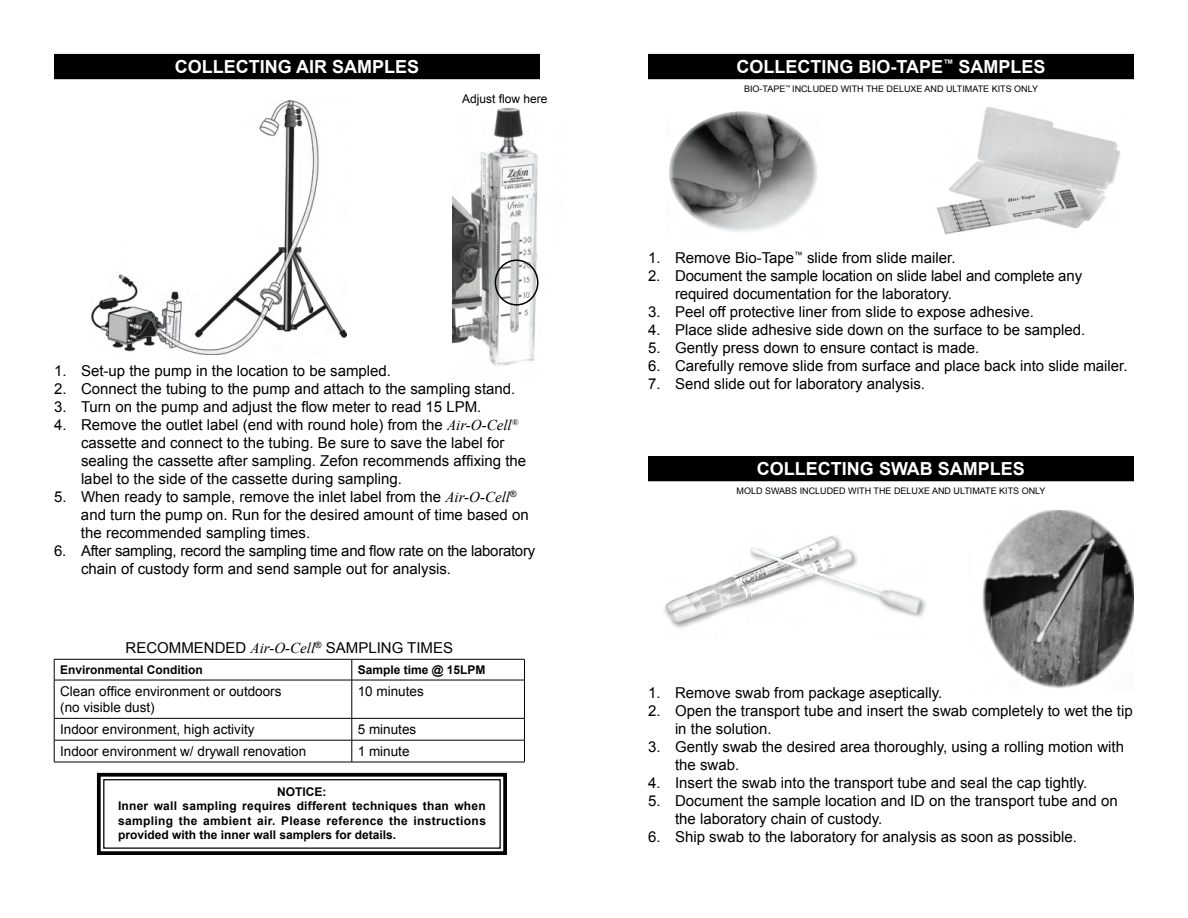
<style>
.page{position:relative;width:1188px;height:918px;background:#fff}
.page>*{position:absolute;margin:0;border:0;box-sizing:border-box;transform-origin:0 0}
.t1{font:700 18px "Arial";color:#fff}
.t2{font:15px/18px "Arial";color:#000}
.t3{font:15px/18px "Arial";letter-spacing:-.02em;color:#000}
.t4{font:13.5px/16.5px "Arial";color:#000}
.t5{font:700 12px/14.4px "Arial";color:#000;text-align:justify}
.t6{font:12px "Arial";color:#000}
.t7{font:9px "Arial";color:#000}
.s1{font-family:"Times New Roman";font-style:italic}
</style>
<div class="page">
<div style="left:649px;top:55px;width:484px;height:23px;background:#000"></div>
<div style="left:648px;top:54px;width:486px;height:25px;border:2px solid #000"></div>
<div style="left:55px;top:55px;width:484px;height:23px;background:#000"></div>
<div style="left:54px;top:54px;width:486px;height:25px;border:2px solid #000"></div>
<div style="left:649px;top:457px;width:484px;height:24px;background:#000"></div>
<div style="left:648px;top:456px;width:486px;height:25px;border:2px solid #000"></div>
<img style="left:452px;top:107px;width:86px;height:259px">
<div style="left:495px;top:260px;width:44px;height:46px;border:2px solid #000;border-radius:50%"></div>
<img style="left:669px;top:111px;width:148px;height:121px">
<img style="left:982px;top:510px;width:152px;height:179px">
<img style="left:664px;top:536px;width:262px;height:92px">
<hr style="left:54px;top:659px;width:298px;height:1px;background:#000">
<svg style="left:54px;top:659px;width:1px;height:21px"></svg>
<hr style="left:352px;top:659px;width:173px;height:1px;background:#000">
<svg style="left:352px;top:659px;width:1px;height:21px"></svg>
<svg style="left:524px;top:659px;width:1px;height:21px"></svg>
<hr style="left:54px;top:680px;width:298px;height:1px;background:#000">
<hr style="left:54px;top:680px;width:1px;height:38px;background:#000">
<hr style="left:352px;top:680px;width:173px;height:1px;background:#000">
<hr style="left:352px;top:680px;width:1px;height:38px;background:#000">
<hr style="left:524px;top:680px;width:1px;height:38px;background:#000">
<hr style="left:54px;top:718px;width:298px;height:1px;background:#000">
<hr style="left:352px;top:718px;width:173px;height:1px;background:#000">
<hr style="left:54px;top:740px;width:298px;height:1px;background:#000">
<svg style="left:54px;top:719px;width:1px;height:43px"></svg>
<hr style="left:352px;top:740px;width:173px;height:1px;background:#000">
<svg style="left:352px;top:719px;width:1px;height:43px"></svg>
<svg style="left:524px;top:719px;width:1px;height:43px"></svg>
<hr style="left:54px;top:762px;width:298px;height:1px;background:#000">
<hr style="left:352px;top:762px;width:173px;height:1px;background:#000">
<svg style="left:96px;top:772px;width:411px;height:83px"></svg>
<div style="left:103px;top:779px;width:398px;height:70px;border:1px solid #000"></div>
<img style="left:92px;top:100px;width:255px;height:254px">
<img style="left:936px;top:107px;width:185px;height:128px">
<p class="t1" style="left:175px;top:55px;width:246px">COLLECTING AIR SAMPLES</p>
<p class="t6" style="left:462px;top:91px;width:87px">Adjust flow here</p>
<p class="t2" style="left:54px;top:362px;width:339px">1. Set-up the pump in the location to be sampled.</p>
<p class="t2" style="left:54px;top:380px;width:463px">2. Connect the tubing to the pump and attach to the sampling stand.</p>
<p class="t2" style="left:54px;top:398px;width:429px">3. Turn on the pump and adjust the flow meter to read 15 LPM.</p>
<p class="t2" style="left:81px;top:416px;width:447px;text-indent:-27px">4. Remove the outlet label (end with round hole) from the <span class="s1">Air-O-Cell</span><sup>® </sup>cassette and connect to the tubing. Be sure to save the label for sealing the cassette after sampling. Zefon recommends affixing the label to the side of the cassette during sampling.</p>
<p class="t2" style="left:81px;top:488px;width:449px;text-indent:-27px">5. When ready to sample, remove the inlet label from the <span class="s1">Air-O-Cell</span><sup>® </sup>and turn the pump on. Run for the desired amount of time based on the recommended sampling times.</p>
<p class="t3" style="left:81px;top:542px;width:456px;text-indent:-27px">6. After sampling, record the sampling time and flow rate on the laboratory chain of custody form and send sample out for analysis.</p>
<p class="t2" style="left:126px;top:639px;width:329px">RECOMMENDED <span class="s1">Air-O-Cell</span><sup>®</sup> SAMPLING TIMES</p>
<p class="t5" style="left:60px;top:663px;width:144px">Environmental Condition</p>
<p class="t5" style="left:358px;top:663px;width:129px">Sample time @ 15LPM</p>
<p class="t4" style="left:60px;top:683px;width:223px">Clean office environment or outdoors (no visible dust)</p>
<p class="t4" style="left:358px;top:683px;width:68px">10 minutes</p>
<p class="t4" style="left:60px;top:721px;width:196px">Indoor environment, high activity</p>
<p class="t4" style="left:358px;top:721px;width:60px">5 minutes</p>
<p class="t4" style="left:60px;top:743px;width:248px">Indoor environment w/ drywall renovation</p>
<p class="t4" style="left:358px;top:743px;width:53px">1 minute</p>
<p class="t5" style="left:277px;top:785px;width:51px">NOTICE:</p>
<p class="t5" style="left:118px;top:799px;width:369px">Inner wall sampling requires different techniques than when sampling the ambient air. Please reference the instructions provided with the inner wall samplers for details.</p>
<p class="t1" style="left:736px;top:55px;width:311px">COLLECTING BIO-TAPE<sup>™</sup> SAMPLES</p>
<p class="t7" style="left:744px;top:83px;width:295px">BIO-TAPE<sup>™</sup> INCLUDED WITH THE DELUXE AND ULTIMATE KITS ONLY</p>
<p class="t2" style="left:648px;top:249px;width:309px">1. Remove Bio-Tape<sup>™</sup> slide from slide mailer.</p>
<p class="t2" style="left:675px;top:267px;width:409px;text-indent:-27px">2. Document the sample location on slide label and complete any required documentation for the laboratory.</p>
<p class="t2" style="left:648px;top:303px;width:388px">3. Peel off protective liner from slide to expose adhesive.</p>
<p class="t2" style="left:648px;top:321px;width:439px">4. Place slide adhesive side down on the surface to be sampled.</p>
<p class="t2" style="left:648px;top:339px;width:333px">5. Gently press down to ensure contact is made.</p>
<p class="t2" style="left:648px;top:357px;width:481px">6. Carefully remove slide from surface and place back into slide mailer.</p>
<p class="t2" style="left:648px;top:375px;width:279px">7. Send slide out for laboratory analysis.</p>
<p class="t1" style="left:757px;top:457px;width:270px">COLLECTING SWAB SAMPLES</p>
<p class="t7" style="left:737px;top:485px;width:311px">MOLD SWABS INCLUDED WITH THE DELUXE AND ULTIMATE KITS ONLY</p>
<p class="t2" style="left:648px;top:684px;width:296px">1. Remove swab from package aseptically.</p>
<p class="t2" style="left:675px;top:702px;width:459px;text-indent:-27px">2. Open the transport tube and insert the swab completely to wet the tip in the solution.</p>
<p class="t2" style="left:675px;top:738px;width:451px;text-indent:-27px">3. Gently swab the desired area thoroughly, using a rolling motion with the swab.</p>
<p class="t2" style="left:648px;top:774px;width:441px">4. Insert the swab into the transport tube and seal the cap tightly.</p>
<p class="t2" style="left:675px;top:792px;width:444px;text-indent:-27px">5. Document the sample location and ID on the transport tube and on the laboratory chain of custody.</p>
<p class="t2" style="left:648px;top:828px;width:430px">6. Ship swab to the laboratory for analysis as soon as possible.</p>
</div>
